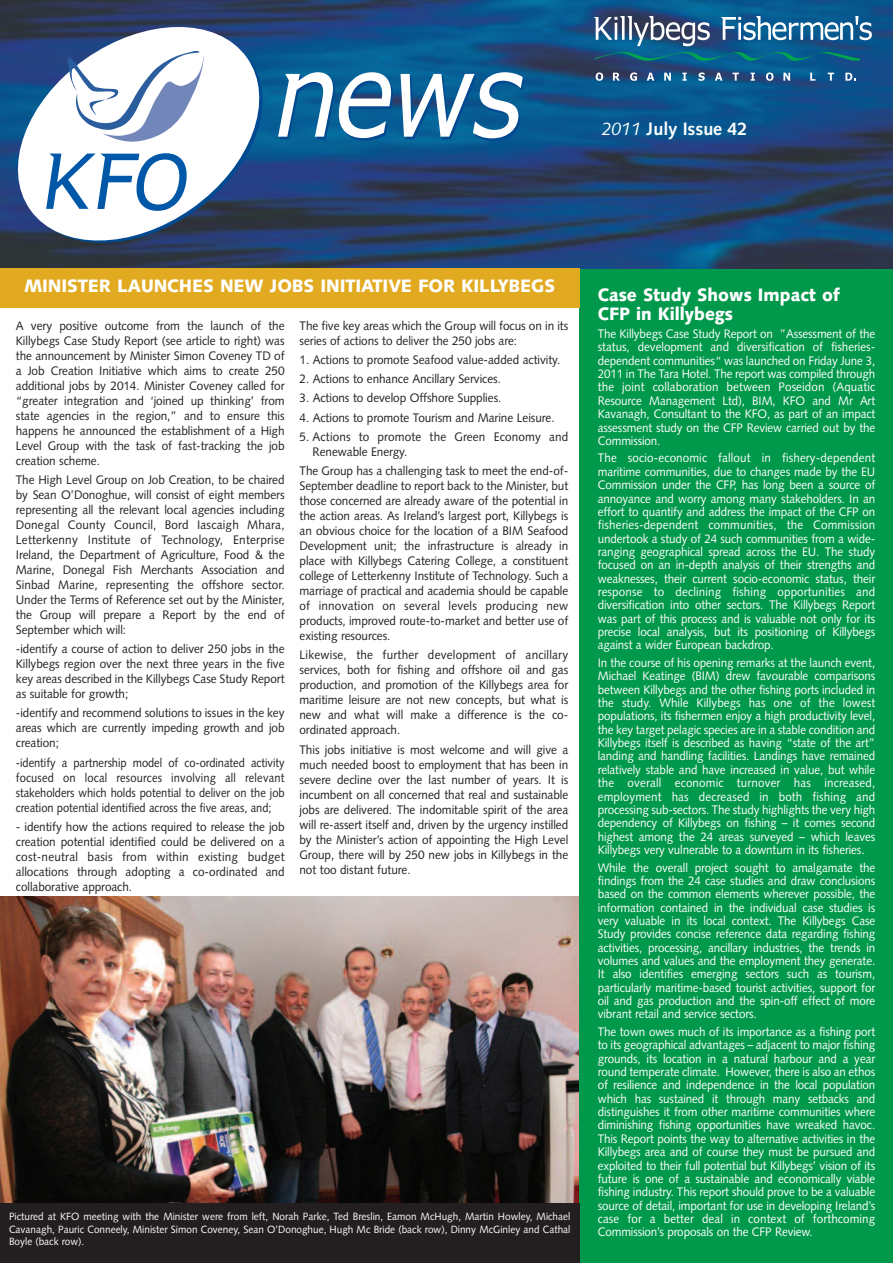
<style>
.page{position:relative;width:893px;height:1263px;background:#fff}
.page>*{position:absolute;margin:0;border:0;box-sizing:border-box;transform-origin:0 0}
.t1{font:900 18px "Syntax";letter-spacing:-.005em;color:#fff}
.t2{font:900 18px/19.5px "Syntax";letter-spacing:-.005em;color:#fff;scale:.94 1}
.t3{font:700 18px "Syntax";letter-spacing:-.005em;color:#fff}
.t4{font:12.3px/13.4px "Syntax";letter-spacing:-.01em;color:#fff;text-align:justify;scale:.94 1}
.t5{font:12.3px/15px "Syntax";letter-spacing:-.005em;color:#231f20;text-align:justify;scale:.95 1}
.t6{font:12.3px/15px "Syntax";letter-spacing:-.005em;color:#231f20;text-align:justify;scale:.9 1}
.t7{font:10.5px/12.6px "Syntax";color:#fff;text-align:justify;scale:.95 1}
.s1{font-weight:400;font-style:italic}
</style>
<div class="page">
<img style="left:0;top:896px;width:579px;height:307px">
<div style="left:579px;top:268px;width:314px;height:995px;background:#00984a"></div>
<img style="left:0;top:0;width:893px;height:268px">
<svg style="left:4px;top:18px;width:276px;height:236px;background:#234164"></svg>
<svg style="left:596px;top:72px;width:7px;height:9px"></svg>
<svg style="left:613px;top:73px;width:7px;height:8px"></svg>
<svg style="left:630px;top:72px;width:7px;height:9px"></svg>
<svg style="left:647px;top:73px;width:7px;height:8px"></svg>
<svg style="left:664px;top:73px;width:7px;height:8px"></svg>
<svg style="left:682px;top:73px;width:5px;height:8px"></svg>
<svg style="left:698px;top:72px;width:7px;height:9px"></svg>
<svg style="left:715px;top:73px;width:7px;height:8px"></svg>
<svg style="left:732px;top:73px;width:7px;height:8px"></svg>
<svg style="left:751px;top:73px;width:4px;height:8px"></svg>
<svg style="left:766px;top:72px;width:7px;height:9px"></svg>
<svg style="left:783px;top:73px;width:7px;height:8px"></svg>
<svg style="left:810px;top:73px;width:5px;height:8px"></svg>
<svg style="left:828px;top:73px;width:6px;height:8px"></svg>
<svg style="left:845px;top:73px;width:11px;height:8px"></svg>
<svg style="left:594px;top:16px;width:116px;height:30px"></svg>
<svg style="left:721px;top:16px;width:151px;height:24px"></svg>
<svg style="left:595px;top:52px;width:265px;height:9px;background:#096781"></svg>
<svg style="left:278px;top:72px;width:115px;height:69px"></svg>
<svg style="left:400px;top:72px;width:125px;height:69px"></svg>
<svg style="left:1px;top:16px;width:275px;height:235px"></svg>
<svg style="left:64px;top:49px;width:140px;height:93px"></svg>
<svg style="left:46px;top:153px;width:141px;height:58px"></svg>
<div style="left:0;top:268px;width:579px;height:39px;background:#e2aa21"></div>
<div style="left:0;top:1203px;width:579px;height:60px;background:#231f20"></div>
<h1 class="t3" style="left:602px;top:121px;width:147px"><span class="s1">2011</span> July Issue 42</h1>
<h1 class="t1" style="left:24px;top:279px;width:533px">MINISTER LAUNCHES NEW JOBS INITIATIVE FOR KILLYBEGS</h1>
<p class="t5" style="left:16px;top:319px;width:284px">A very positive outcome from the launch of the Killybegs Case Study Report (see article to right) was the announcement by Minister Simon Coveney TD of a Job Creation Initiative which aims to create 250 additional jobs by 2014. Minister Coveney called for “greater integration and ‘joined up thinking’ from state agencies in the region,” and to ensure this happens he announced the establishment of a High Level Group with the task of fast-tracking the job creation scheme.</p>
<p class="t5" style="left:16px;top:473px;width:284px">The High Level Group on Job Creation, to be chaired by Sean O’Donoghue, will consist of eight members representing all the relevant local agencies including Donegal County Council, Bord Iascaigh Mhara, Letterkenny Institute of Technology, Enterprise Ireland, the Department of Agriculture, Food &amp; the Marine, Donegal Fish Merchants Association and Sinbad Marine, representing the offshore sector.<br>Under the Terms of Reference set out by the Minister, the Group will prepare a Report by the end of September which will:</p>
<p class="t5" style="left:16px;top:642px;width:284px">-identify a course of action to deliver 250 jobs in the Killybegs region over the next three years in the five key areas described in the Killybegs Case Study Report as suitable for growth;</p>
<p class="t5" style="left:16px;top:707px;width:284px">-identify and recommend solutions to issues in the key areas which are currently impeding growth and job creation;</p>
<p class="t6" style="left:16px;top:756px;width:300px">-identify a partnership model of co-ordinated activity focused on local resources involving all relevant stakeholders which holds potential to deliver on the job creation potential identified across the five areas, and;</p>
<p class="t5" style="left:16px;top:820px;width:284px">- identify how the actions required to release the job creation potential identified could be delivered on a cost-neutral basis from within existing budget allocations through adopting a co-ordinated and collaborative approach.</p>
<p class="t5" style="left:300px;top:319px;width:284px">The five key areas which the Group will focus on in its series of actions to deliver the 250 jobs are:</p>
<p class="t5" style="left:300px;top:353px;width:276px">1. Actions to promote Seafood value-added activity.</p>
<p class="t5" style="left:300px;top:372px;width:214px">2. Actions to enhance Ancillary Services.</p>
<p class="t5" style="left:300px;top:392px;width:214px">3. Actions to develop Offshore Supplies.</p>
<p class="t5" style="left:300px;top:411px;width:270px">4. Actions to promote Tourism and Marine Leisure.</p>
<p class="t5" style="left:313px;top:430px;width:271px;text-indent:-13px">5. Actions to promote the Green Economy and<br>Renewable Energy.</p>
<p class="t5" style="left:300px;top:464px;width:284px">The Group has a challenging task to meet the end-of-September deadline to report back to the Minister, but those concerned are already aware of the potential in the action areas. As Ireland’s largest port, Killybegs is an obvious choice for the location of a BIM Seafood Development unit; the infrastructure is already in place with Killybegs Catering College, a constituent college of Letterkenny Institute of Technology. Such a marriage of practical and academia should be capable of innovation on several levels producing new products, improved route-to-market and better use of existing resources.</p>
<p class="t5" style="left:299px;top:649px;width:284px">Likewise, the further development of ancillary services, both for fishing and offshore oil and gas production, and promotion of the Killybegs area for maritime leisure are not new concepts, but what is new and what will make a difference is the co&shy;ordinated approach.</p>
<p class="t5" style="left:299px;top:743px;width:284px">This jobs initiative is most welcome and will give a much needed boost to employment that has been in severe decline over the last number of years. It is incumbent on all concerned that real and sustainable jobs are delivered. The indomitable spirit of the area will re-assert itself and, driven by the urgency instilled by the Minister’s action of appointing the High Level Group, there will by 250 new jobs in Killybegs in the not too distant future.</p>
<p class="t7" style="left:9px;top:1211px;width:592px">Pictured at KFO meeting with the Minister were from left, Norah Parke, Ted Breslin, Eamon McHugh, Martin Howley, Michael Cavanagh, Pauric Conneely, Minister Simon Coveney, Sean O’Donoghue, Hugh Mc Bride (back row), Dinny McGinley and Cathal Boyle (back row).</p>
<h1 class="t2" style="left:598px;top:287px;width:259px">Case Study Shows Impact of<br>CFP in Killybegs</h1>
<p class="t4" style="left:598px;top:328px;width:297px">The Killybegs Case Study Report on ”Assessment of the status, development and diversification of fisheries&shy;dependent communities“ was launched on Friday June 3, 2011 in The Tara Hotel. The report was compiled through the joint collaboration between Poseidon (Aquatic Resource Management Ltd), BIM, KFO and Mr Art Kavanagh, Consultant to the KFO, as part of an impact assessment study on the CFP Review carried out by the Commission.</p>
<p class="t4" style="left:598px;top:453px;width:297px">The socio-economic fallout in fishery-dependent maritime communities, due to changes made by the EU Commission under the CFP, has long been a source of annoyance and worry among many stakeholders. In an effort to quantify and address the impact of the CFP on fisheries-dependent communities, the Commission undertook a study of 24 such communities from a wide&shy;ranging geographical spread across the EU. The study focused on an in-depth analysis of their strengths and weaknesses, their current socio-economic status, their response to declining fishing opportunities and diversification into other sectors. The Killybegs Report was part of this process and is valuable not only for its precise local analysis, but its positioning of Killybegs against a wider European backdrop.</p>
<p class="t4" style="left:598px;top:657px;width:297px">In the course of his opening remarks at the launch event, Michael Keatinge (BIM) drew favourable comparisons between Killybegs and the other fishing ports included in the study. While Killybegs has one of the lowest populations, its fishermen enjoy a high productivity level, the key target pelagic species are in a stable condition and Killybegs itself is described as having “state of the art” landing and handling facilities. Landings have remained relatively stable and have increased in value, but while the overall economic turnover has increased, employment has decreased in both fishing and processing sub-sectors. The study highlights the very high dependency of Killybegs on fishing – it comes second highest among the 24 areas surveyed – which leaves Killybegs very vulnerable to a downturn in its fisheries.</p>
<p class="t4" style="left:598px;top:862px;width:297px">While the overall project sought to amalgamate the findings from the 24 case studies and draw conclusions based on the common elements wherever possible, the information contained in the individual case studies is very valuable in its local context. The Killybegs Case Study provides concise reference data regarding fishing activities, processing, ancillary industries, the trends in volumes and values and the employment they generate.<br>It also identifies emerging sectors such as tourism, particularly maritime-based tourist activities, support for oil and gas production and the spin-off effect of more vibrant retail and service sectors.</p>
<p class="t4" style="left:598px;top:1026px;width:297px">The town owes much of its importance as a fishing port to its geographical advantages – adjacent to major fishing grounds, its location in a natural harbour and a year round temperate climate. However, there is also an ethos of resilience and independence in the local population which has sustained it through many setbacks and distinguishes it from other maritime communities where diminishing fishing opportunities have wreaked havoc.<br>This Report points the way to alternative activities in the Killybegs area and of course they must be pursued and exploited to their full potential but Killybegs’ vision of its future is one of a sustainable and economically viable fishing industry. This report should prove to be a valuable source of detail, important for use in developing Ireland’s case for a better deal in context of forthcoming Commission’s proposals on the CFP Review.</p>
</div>
